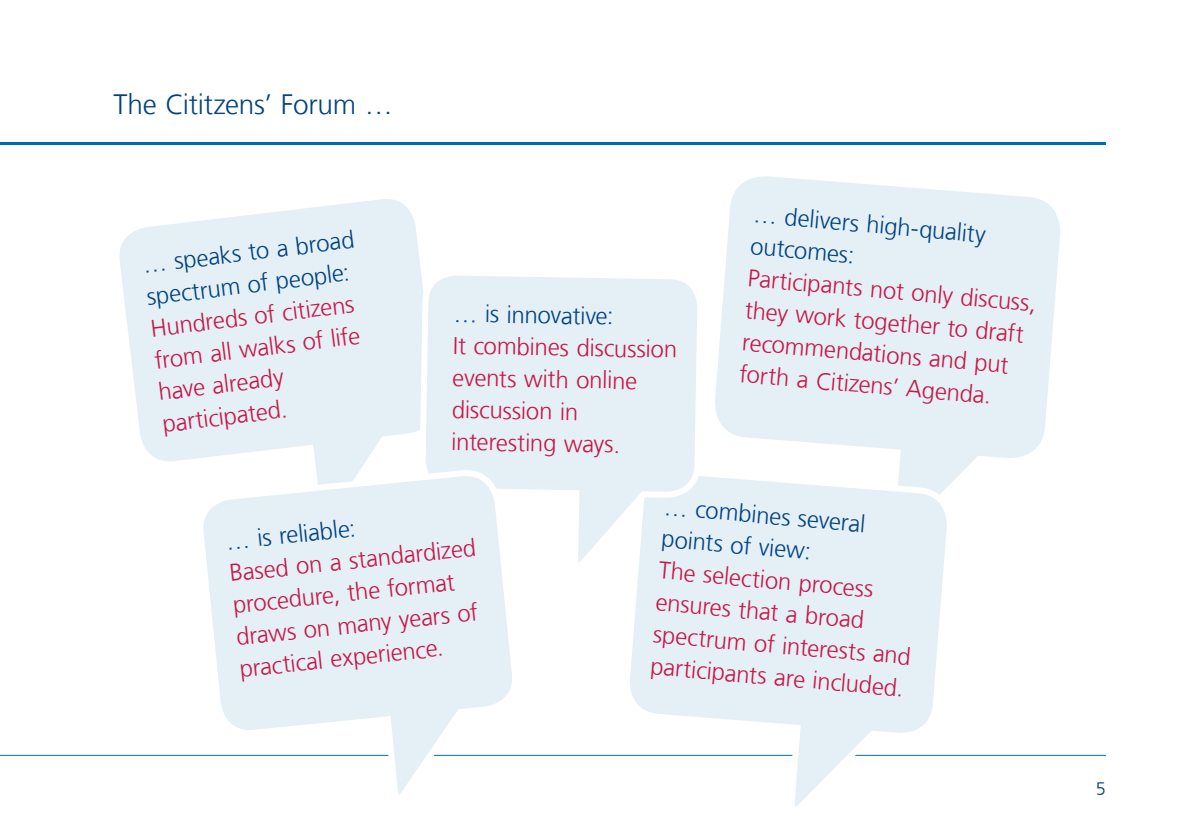
<style>
.page{position:relative;width:1191px;height:840px;background:#fff}
.page>*{position:absolute;margin:0;border:0;box-sizing:border-box;transform-origin:0 0}
.t1{font:300 28px "Frutiger LT Com";letter-spacing:-.01em;color:#004380}
.t2{font:300 24px/32px "Frutiger LT Com";color:#c71748}
.t3{font:300 24px/32px "Frutiger LT Com";color:#004380}
.t4{font:300 18px "Frutiger LT Com";color:#004380}
</style>
<div class="page">
<svg style="left:119px;top:199px;width:301px;height:270px;background:#e8f1f7"></svg>
<hr style="left:0;top:754px;width:1106px;height:1px;background:#006db1">
<svg style="left:715px;top:176px;width:345px;height:302px;background:#e8f1f7"></svg>
<svg style="left:706px;top:464px;width:250px;height:343px"></svg>
<svg style="left:417px;top:266px;width:289px;height:490px"></svg>
<hr style="left:0;top:142px;width:1106px;height:3px;background:#006db1">
<svg style="left:197px;top:469px;width:324px;height:326px;fill:#e5eff6"></svg>
<p class="t1" style="left:113px;top:87px;width:281px">The Cititzens’ Forum …</p>
<p class="t3" style="left:141px;top:249px;width:214px;rotate:-7deg">… speaks to a broad spectrum of people:</p>
<p class="t2" style="left:149px;top:313px;width:208px;rotate:-7deg">Hundreds of citizens from all walks of life have already participated.</p>
<p class="t3" style="left:454px;top:297px;width:162px;rotate:1deg">… is innovative:</p>
<p class="t2" style="left:453px;top:329px;width:226px;rotate:1deg">It combines discussion events with online discussion in interesting ways.</p>
<p class="t3" style="left:755px;top:198px;width:235px;rotate:5deg">… delivers high-quality outcomes:</p>
<p class="t2" style="left:749px;top:262px;width:291px;rotate:5deg">Participants not only discuss, they work together to draft recommendations and put forth a Citizens’ Agenda.</p>
<p class="t3" style="left:224px;top:525px;width:132px;rotate:-6deg">… is reliable:</p>
<p class="t2" style="left:228px;top:557px;width:249px;rotate:-6deg">Based on a standardized procedure, the format draws on many years of practical experience.</p>
<p class="t3" style="left:665px;top:490px;width:203px;rotate:5deg">… combines several points of view:</p>
<p class="t2" style="left:660px;top:554px;width:260px;rotate:5deg">The selection process ensures that a broad spectrum of interests and participants are included.</p>
<p class="t4" style="left:1096px;top:777px;width:12px">5</p>
</div>
